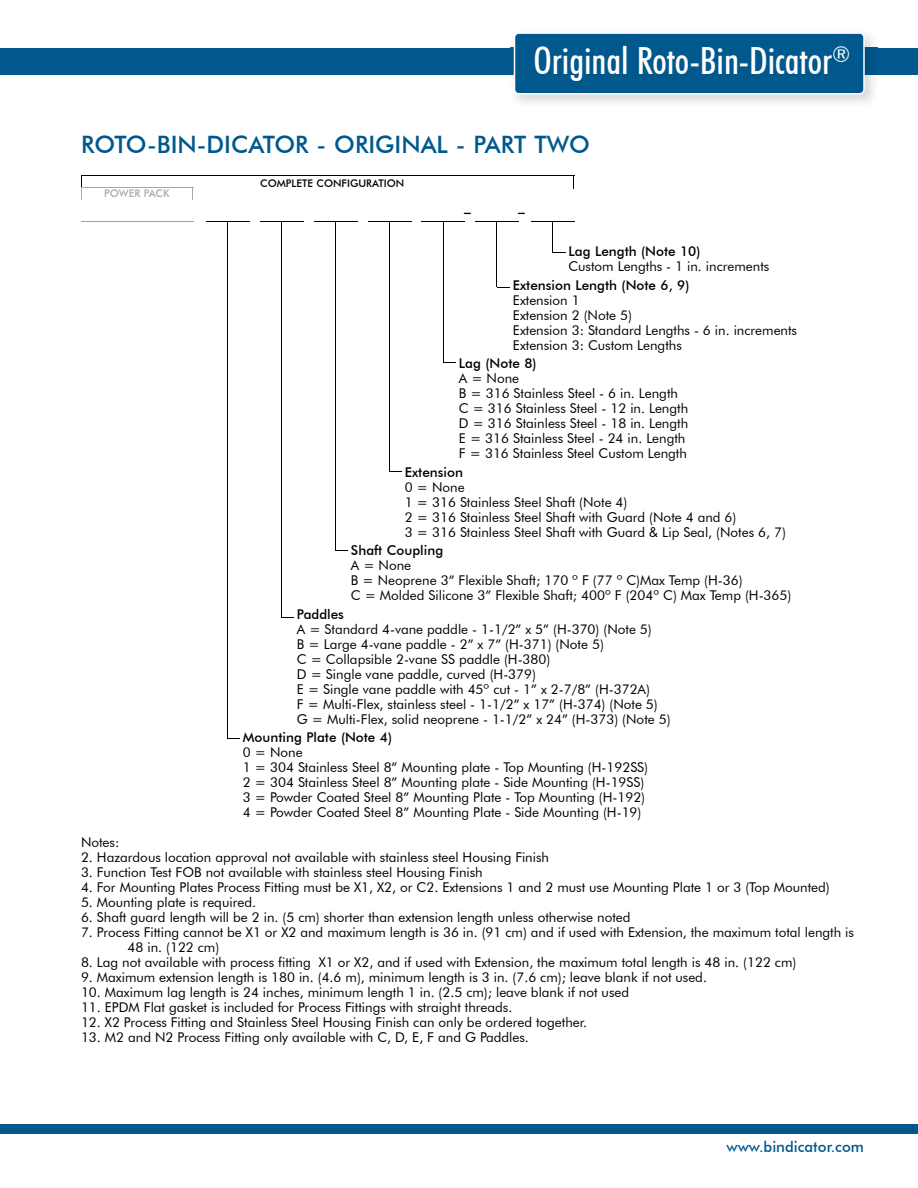
<style>
.page{position:relative;width:918px;height:1188px;background:#fff}
.page>*{position:absolute;margin:0;border:0;box-sizing:border-box;transform-origin:0 0}
.t1{font:500 condensed 37.5px "Futura BT";color:#fff}
.t2{font:500 24px "Futura BT";color:#00588d}
.t3{font:500 15px "Futura BT";color:#00588d}
.t4{font:13.5px/15px "Futura BT";color:#000}
.t5{font:500 13.5px "Futura BT";color:#000}
.t6{font:500 13.5px "Helvetica Neue";color:#000}
.t7{font:500 10.5px "Futura BT";color:#000}
.t8{font:500 10.5px "Futura BT";color:#a7a9ac}
</style>
<div class="page">
<div style="left:0;top:48px;width:918px;height:27px;background:#00588d"></div>
<div style="left:0;top:1124px;width:918px;height:10px;background:#00588d"></div>
<img style="left:510px;top:34px;width:368px;height:69px">
<img style="left:510px;top:48px;width:368px;height:27px">
<div style="left:514px;top:33px;width:351px;height:62px;background:#00588d"></div>
<hr style="left:81px;top:221px;width:112px;height:1px;background:#9d9fa2">
<hr style="left:206px;top:221px;width:43px;height:1px;background:#000">
<hr style="left:260px;top:221px;width:43px;height:1px;background:#000">
<hr style="left:314px;top:221px;width:43px;height:1px;background:#000">
<hr style="left:368px;top:221px;width:43px;height:1px;background:#000">
<hr style="left:422px;top:221px;width:43px;height:1px;background:#000">
<hr style="left:476px;top:221px;width:43px;height:1px;background:#000">
<hr style="left:532px;top:221px;width:43px;height:1px;background:#000">
<hr style="left:227px;top:221px;width:1px;height:518px;background:#000">
<svg style="left:228px;top:738px;width:12px;height:1px"></svg>
<hr style="left:281px;top:221px;width:1px;height:396px;background:#000">
<svg style="left:281px;top:617px;width:13px;height:1px"></svg>
<hr style="left:335px;top:221px;width:1px;height:329px;background:#000">
<svg style="left:335px;top:550px;width:13px;height:1px"></svg>
<hr style="left:389px;top:221px;width:1px;height:250px;background:#000">
<svg style="left:389px;top:471px;width:13px;height:1px"></svg>
<hr style="left:443px;top:221px;width:1px;height:142px;background:#000">
<hr style="left:497px;top:221px;width:1px;height:66px;background:#000">
<svg style="left:497px;top:287px;width:13px;height:1px"></svg>
<hr style="left:553px;top:221px;width:1px;height:31px;background:#000">
<svg style="left:553px;top:252px;width:13px;height:1px"></svg>
<hr style="left:81px;top:176px;width:493px;height:1px;background:#000">
<svg style="left:573px;top:177px;width:1px;height:12px"></svg>
<hr style="left:81px;top:187px;width:112px;height:1px;background:#a7a9ac">
<svg style="left:81px;top:177px;width:1px;height:23px"></svg>
<svg style="left:192px;top:188px;width:1px;height:12px"></svg>
<h1 class="t1" style="left:533px;top:38px;width:319px">Original Roto-Bin-Dicator<sup>®</sup></h1>
<h2 class="t2" style="left:81px;top:130px;width:511px">ROTO-BIN-DICATOR - ORIGINAL - PART TWO</h2>
<p class="t8" style="left:104px;top:187px;width:67px">POWER PACK</p>
<p class="t7" style="left:260px;top:177px;width:146px">COMPLETE CONFIGURATION</p>
<p class="t6" style="left:464px;top:204px;width:8px">–</p>
<p class="t6" style="left:518px;top:204px;width:8px">–</p>
<p class="t5" style="left:568px;top:243px;width:134px">Lag Length (Note 10)</p>
<p class="t4" style="left:568px;top:259px;width:202px">Custom Lengths - 1 in. increments</p>
<p class="t5" style="left:513px;top:277px;width:178px">Extension Length (Note 6, 9)</p>
<p class="t4" style="left:513px;top:293px;width:286px">Extension 1<br>Extension 2 (Note 5)<br>Extension 3: Standard Lengths - 6 in. increments<br>Extension 3: Custom Lengths</p>
<p class="t5" style="left:459px;top:355px;width:79px">Lag (Note 8)</p>
<p class="t4" style="left:459px;top:371px;width:231px">A = None<br>B = 316 Stainless Steel - 6 in. Length<br>C = 316 Stainless Steel - 12 in. Length<br>D = 316 Stainless Steel - 18 in. Length<br>E = 316 Stainless Steel - 24 in. Length<br>F = 316 Stainless Steel Custom Length</p>
<p class="t5" style="left:405px;top:464px;width:59px">Extension</p>
<p class="t4" style="left:405px;top:480px;width:382px">0 = None<br>1 = 316 Stainless Steel Shaft (Note 4)<br>2 = 316 Stainless Steel Shaft with Guard (Note 4 and 6)<br>3 = 316 Stainless Steel Shaft with Guard &amp; Lip Seal, (Notes 6, 7)</p>
<p class="t5" style="left:351px;top:542px;width:94px">Shaft Coupling</p>
<p class="t4" style="left:351px;top:558px;width:442px">A = None<br>B = Neoprene 3” Flexible Shaft; 170 º F (77 º C)Max Temp (H-36)<br>C = Molded Silicone 3” Flexible Shaft; 400º F (204º C) Max Temp (H-365)</p>
<p class="t5" style="left:297px;top:606px;width:49px">Paddles</p>
<p class="t4" style="left:297px;top:622px;width:375px">A = Standard 4-vane paddle - 1-1/2” x 5” (H-370) (Note 5)<br>B = Large 4-vane paddle - 2” x 7” (H-371) (Note 5)<br>C = Collapsible 2-vane SS paddle (H-380)<br>D = Single vane paddle, curved (H-379)<br>E = Single vane paddle with 45º cut - 1” x 2-7/8” (H-372A)<br>F = Multi-Flex, stainless steel - 1-1/2” x 17” (H-374) (Note 5)<br>G = Multi-Flex, solid neoprene - 1-1/2” x 24” (H-373) (Note 5)</p>
<p class="t5" style="left:243px;top:729px;width:151px">Mounting Plate (Note 4)</p>
<p class="t4" style="left:243px;top:745px;width:407px">0 = None<br>1 = 304 Stainless Steel 8” Mounting plate - Top Mounting (H-192SS)<br>2 = 304 Stainless Steel 8” Mounting plate - Side Mounting (H-19SS)<br>3 = Powder Coated Steel 8” Mounting Plate - Top Mounting (H-192)<br>4 = Powder Coated Steel 8” Mounting Plate - Side Mounting (H-19)</p>
<p class="t4" style="left:81px;top:835px;width:40px">Notes:</p>
<p class="t4" style="left:81px;top:850px;width:470px">2. Hazardous location approval not available with stainless steel Housing Finish</p>
<p class="t4" style="left:81px;top:865px;width:403px">3. Function Test FOB not available with stainless steel Housing Finish</p>
<p class="t4" style="left:81px;top:880px;width:750px">4. For Mounting Plates Process Fitting must be X1, X2, or C2. Extensions 1 and 2 must use Mounting Plate 1 or 3 (Top Mounted)</p>
<p class="t4" style="left:81px;top:895px;width:177px">5. Mounting plate is required.</p>
<p class="t4" style="left:81px;top:910px;width:551px">6. Shaft guard length will be 2 in. (5 cm) shorter than extension length unless otherwise noted</p>
<p class="t4" style="left:127px;top:925px;width:728px;text-indent:-46px">7. Process Fitting cannot be X1 or X2 and maximum length is 36 in. (91 cm) and if used with Extension, the maximum total length is<br>48 in. (122 cm)</p>
<p class="t4" style="left:81px;top:955px;width:717px">8. Lag not available with process fitting X1 or X2, and if used with Extension, the maximum total length is 48 in. (122 cm)</p>
<p class="t4" style="left:81px;top:970px;width:628px">9. Maximum extension length is 180 in. (4.6 m), minimum length is 3 in. (7.6 cm); leave blank if not used.</p>
<p class="t4" style="left:81px;top:985px;width:550px">10. Maximum lag length is 24 inches, minimum length 1 in. (2.5 cm); leave blank if not used</p>
<p class="t4" style="left:81px;top:1000px;width:433px">11. EPDM Flat gasket is included for Process Fittings with straight threads.</p>
<p class="t4" style="left:81px;top:1015px;width:508px">12. X2 Process Fitting and Stainless Steel Housing Finish can only be ordered together.</p>
<p class="t4" style="left:81px;top:1030px;width:449px">13. M2 and N2 Process Fitting only available with C, D, E, F and G Paddles.</p>
<p class="t3" style="left:726px;top:1137px;width:139px">www.bindicator.com</p>
</div>
